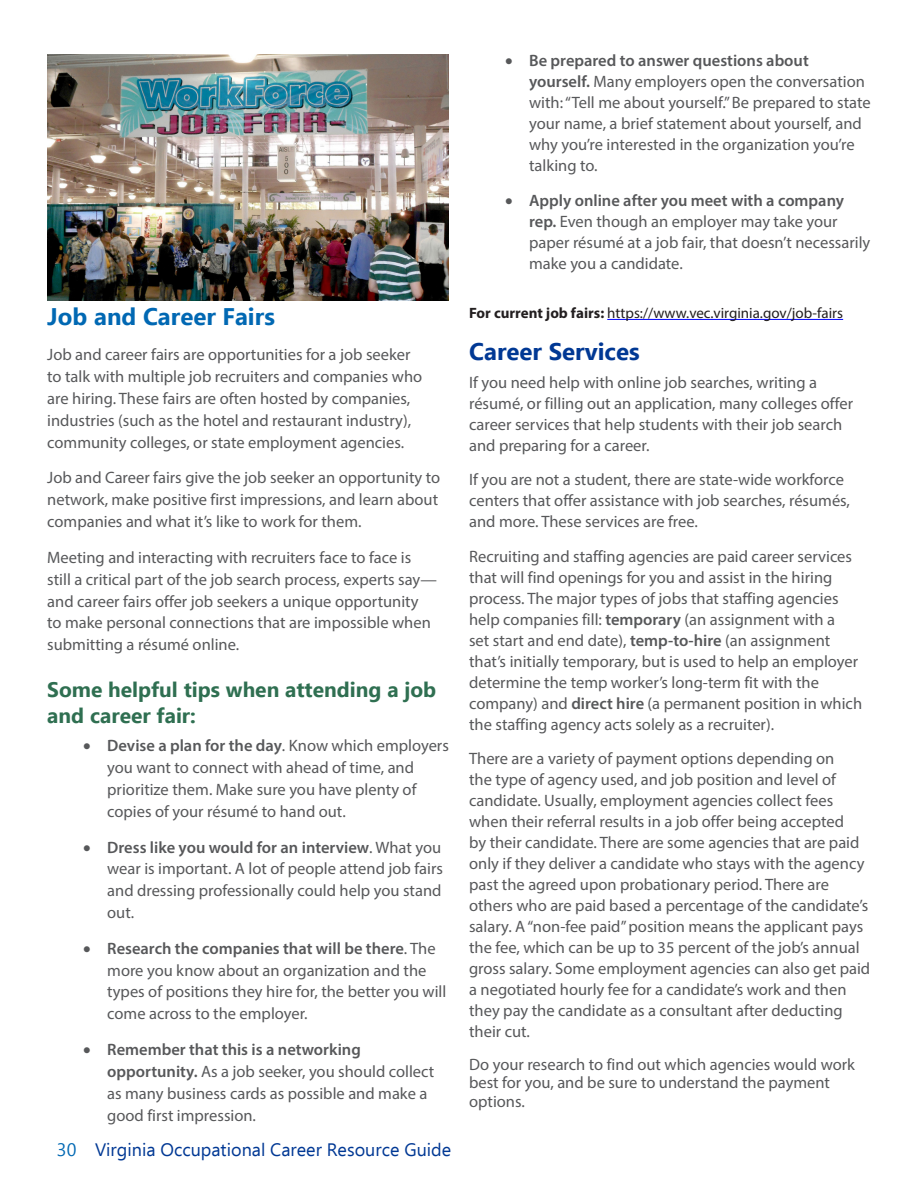
<style>
.page{position:relative;width:918px;height:1188px;background:#fff}
.page>*{position:absolute;margin:0;border:0;box-sizing:border-box;transform-origin:0 0}
.Text{font:700 24px "Ebrima";color:#0168b3}
.Header_2{font:700 24px "Ebrima";color:#003894}
.Header_3{font:700 21px/26.1px "Ebrima";color:#2f6f51}
.t1{font:18px "Ebrima";color:#003894}
.Text-2{font:16.5px/21px "Myriad Pro";color:#57585a}
.Header_2-2{font:15px "Myriad Pro";color:#231f20}
.s1{font-weight:600}
.s2{color:#0168b3}
.s3{font-weight:700}
</style>
<div class="page">
<hr style="left:607px;top:319px;width:236px;height:1px;background:#00f">
<img style="left:47px;top:54px;width:402px;height:247px">
<p class="Text" style="left:47px;top:298px;width:229px">Job and Career Fairs</p>
<p class="Text-2" style="left:47px;top:344px;width:376px;line-height:21.9px">Job and career fairs are opportunities for a job seeker to talk with multiple job recruiters and companies who are hiring. These fairs are often hosted by companies, industries (such as the hotel and restaurant industry), community colleges, or state employment agencies.</p>
<p class="Text-2" style="left:47px;top:467px;width:395px;line-height:21.9px">Job and Career fairs give the job seeker an opportunity to network, make positive first impressions, and learn about companies and what it’s like to work for them.</p>
<p class="Text-2" style="left:47px;top:546px;width:391px;line-height:21.9px">Meeting and interacting with recruiters face to face is still a critical part of the job search process, experts say— and career fairs offer job seekers a unique opportunity to make personal connections that are impossible when submitting a résumé online.</p>
<p class="Header_3" style="left:47px;top:675px;width:391px">Some helpful tips when attending a job and career fair:</p>
<p class="Text-2" style="left:107px;top:735px;width:343px;line-height:21.9px;text-indent:-24px">• <span class="s1">Devise a plan for the day</span>. Know which employers you want to connect with ahead of time, and prioritize them. Make sure you have plenty of copies of your résumé to hand out.</p>
<p class="Text-2" style="left:107px;top:836px;width:337px;line-height:21.9px;text-align:justify;text-indent:-24px">• <span class="s1">Dress like you would for an interview</span>. What you wear is important. A lot of people attend job fairs and dressing professionally could help you stand out.</p>
<p class="Text-2" style="left:107px;top:937px;width:341px;line-height:21.9px;text-indent:-24px">• <span class="s1">Research the companies that will be there</span>. The more you know about an organization and the types of positions they hire for, the better you will come across to the employer.</p>
<p class="Text-2" style="left:107px;top:1038px;width:329px;line-height:21.9px;text-indent:-24px">• <span class="s1">Remember that this is a networking opportunity.</span> As a job seeker, you should collect as many business cards as possible and make a good first impression.</p>
<p class="t1" style="left:57px;top:1136px;width:396px"><span class="s2">30</span> Virginia Occupational Career Resource Guide</p>
<p class="Text-2" style="left:529px;top:50px;width:343px;text-indent:-24px">• <span class="s1">Be prepared to answer questions about yourself.</span> Many employers open the conversation with: “Tell me about yourself.” Be prepared to state your name, a brief statement about yourself, and why you’re interested in the organization you’re talking to.</p>
<p class="Text-2" style="left:529px;top:190px;width:343px;text-indent:-24px">• <span class="s1">Apply online after you meet with a company rep.</span> Even though an employer may take your paper résumé at a job fair, that doesn’t necessarily make you a candidate.</p>
<p class="Header_2-2" style="left:469px;top:304px;width:376px"><span class="s3">For current job fairs:</span> https://www.vec.virginia.gov/job-fairs</p>
<p class="Header_2" style="left:469px;top:333px;width:172px">Career Services</p>
<p class="Text-2" style="left:469px;top:372px;width:385px">If you need help with online job searches, writing a résumé, or filling out an application, many colleges offer career services that help students with their job search and preparing for a career.</p>
<p class="Text-2" style="left:469px;top:469px;width:382px">If you are not a student, there are state-wide workforce centers that offer assistance with job searches, résumés, and more. These services are free.</p>
<p class="Text-2" style="left:469px;top:546px;width:395px">Recruiting and staffing agencies are paid career services that will find openings for you and assist in the hiring process. The major types of jobs that staffing agencies help companies fill: <span class="s1">temporary</span> (an assignment with a<br>set start and end date), <span class="s1">temp-to-hire</span> (an assignment that’s initially temporary, but is used to help an employer determine the temp worker’s long-term fit with the company) and <span class="s1">direct hire</span> (a permanent position in which the staffing agency acts solely as a recruiter).</p>
<p class="Text-2" style="left:469px;top:748px;width:403px">There are a variety of payment options depending on<br>the type of agency used, and job position and level of candidate. Usually, employment agencies collect fees when their referral results in a job offer being accepted<br>by their candidate. There are some agencies that are paid only if they deliver a candidate who stays with the agency past the agreed upon probationary period. There are others who are paid based a percentage of the candidate’s salary. A “non-fee paid” position means the applicant pays the fee, which can be up to 35 percent of the job’s annual gross salary. Some employment agencies can also get paid a negotiated hourly fee for a candidate’s work and then they pay the candidate as a consultant after deducting their cut.</p>
<p class="Text-2" style="left:469px;top:1055px;width:387px;line-height:18.8px">Do your research to find out which agencies would work best for you, and be sure to understand the payment options.</p>
</div>
